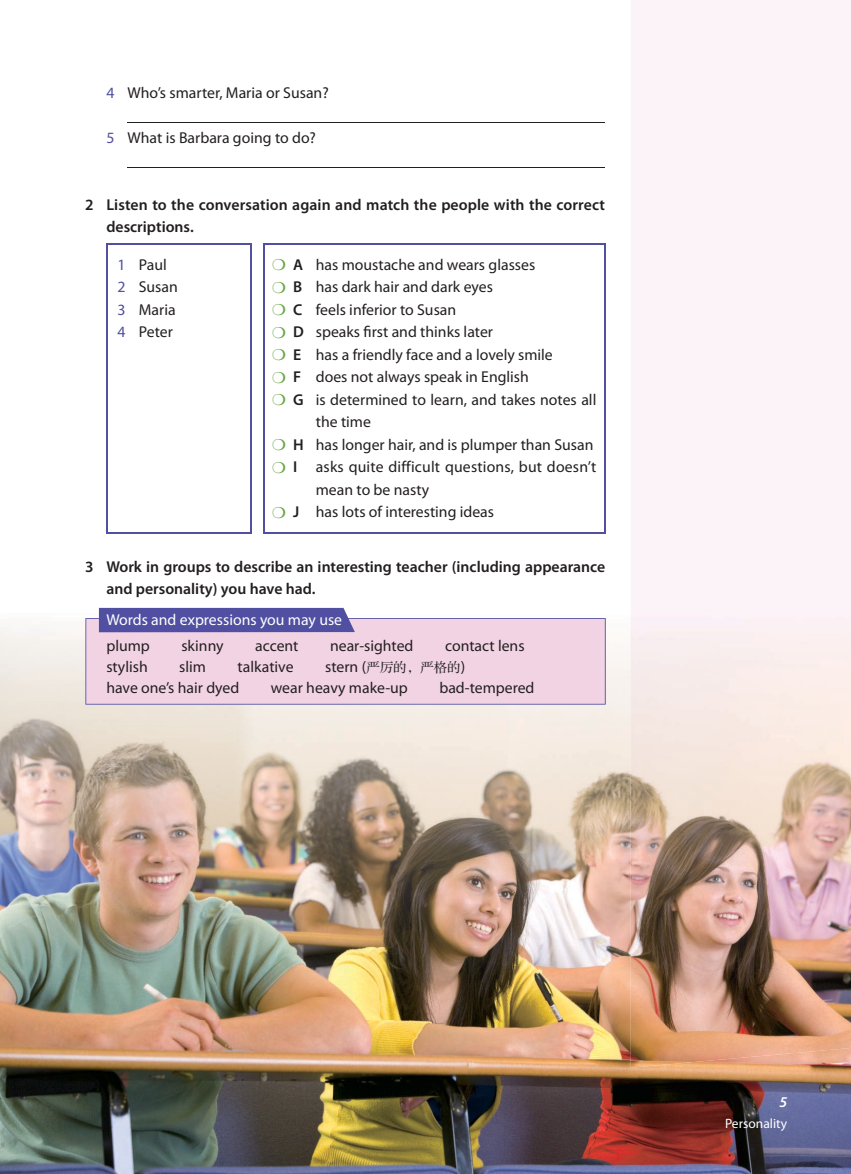
<style>
.page{position:relative;width:851px;height:1174px;background:#fff}
.page>*{position:absolute;margin:0;border:0;box-sizing:border-box;transform-origin:0 0}
.t1{font:15.75px/22.5px "Myriad Pro";color:#231f20}
.t2{font:600 15.75px/22.5px "Myriad Pro";color:#231f20}
.t3{font:15.75px "Myriad Pro";color:#fff}
.t4{font:italic 600 15px "Myriad Pro";color:#fff}
.t5{font:13.5px "Myriad Pro";color:#fff}
.s1{color:#504fa1}
.s2{color:#69a643}
.s3{font-weight:600}
.s4{font-family:"FZS3 K GBK1 0";font-size:13.5px}
</style>
<div class="page">
<div style="left:631px;top:0;width:219px;height:611px;background:#fbf3f7"></div>
<img style="left:0;top:611px;width:638px;height:563px">
<img style="left:638px;top:1067px;width:212px;height:107px">
<img style="left:630px;top:611px;width:220px;height:456px">
<hr style="left:128px;top:122px;width:477px;height:1px;background:#231f20">
<hr style="left:128px;top:167px;width:477px;height:1px;background:#231f20">
<hr style="left:106px;top:244px;width:1px;height:288px;background:#504fa1">
<hr style="left:106px;top:243px;width:145px;height:1px;background:#504fa1">
<hr style="left:106px;top:532px;width:145px;height:1px;background:#504fa1">
<hr style="left:250px;top:244px;width:1px;height:288px;background:#504fa1">
<hr style="left:263px;top:244px;width:1px;height:288px;background:#504fa1">
<hr style="left:263px;top:243px;width:342px;height:1px;background:#504fa1">
<hr style="left:604px;top:244px;width:1px;height:288px;background:#504fa1">
<hr style="left:263px;top:532px;width:342px;height:1px;background:#504fa1">
<div style="left:85px;top:618px;width:520px;height:86px;background:#f2d3e4"></div>
<div style="left:99px;top:608px;width:256px;height:24px;background:#504fa1"></div>
<p class="t1" style="left:106px;top:81px;width:224px"><span class="s1">4</span> Who’s smarter, Maria or Susan?</p>
<p class="t1" style="left:106px;top:126px;width:211px"><span class="s1">5</span> What is Barbara going to do?</p>
<p class="t2" style="left:106px;top:193px;width:500px;text-indent:-21px">2 Listen to the conversation again and match the people with the correct descriptions.</p>
<p class="t1" style="left:117px;top:253px;width:62px"><span class="s1">1</span> Paul<br><span class="s1">2</span> Susan<br><span class="s1">3</span> Maria<br><span class="s1">4</span> Peter</p>
<p class="t1" style="left:272px;top:253px;width:264px"><span class="s2">❍</span> <span class="s3">A</span> has moustache and wears glasses</p>
<p class="t1" style="left:272px;top:275px;width:222px"><span class="s2">❍</span> <span class="s3">B</span> has dark hair and dark eyes</p>
<p class="t1" style="left:272px;top:298px;width:185px"><span class="s2">❍</span> <span class="s3">C</span> feels inferior to Susan</p>
<p class="t1" style="left:272px;top:320px;width:222px"><span class="s2">❍</span> <span class="s3">D</span> speaks first and thinks later</p>
<p class="t1" style="left:272px;top:343px;width:282px"><span class="s2">❍</span> <span class="s3">E</span> has a friendly face and a lovely smile</p>
<p class="t1" style="left:272px;top:365px;width:258px"><span class="s2">❍</span> <span class="s3">F</span> does not always speak in English</p>
<p class="t1" style="left:272px;top:388px;width:325px"><span class="s2">❍</span> <span class="s3">G</span> is determined to learn, and takes notes all</p>
<p class="t1" style="left:316px;top:410px;width:57px">the time</p>
<p class="t1" style="left:272px;top:433px;width:322px"><span class="s2">❍</span> <span class="s3">H</span> has longer hair, and is plumper than Susan</p>
<p class="t1" style="left:272px;top:455px;width:325px"><span class="s2">❍</span> <span class="s3">I</span> asks quite difficult questions, but doesn’t</p>
<p class="t1" style="left:316px;top:478px;width:115px">mean to be nasty</p>
<p class="t1" style="left:272px;top:500px;width:223px"><span class="s2">❍</span> <span class="s3">J</span> has lots of interesting ideas</p>
<p class="t2" style="left:106px;top:555px;width:500px;text-indent:-21px">3 Work in groups to describe an interesting teacher (including appearance and personality) you have had.</p>
<p class="t3" style="left:106px;top:610px;width:237px">Words and expressions you may use</p>
<p class="t1" style="left:106px;top:634px;width:45px">plump</p>
<p class="t1" style="left:181px;top:634px;width:44px">skinny</p>
<p class="t1" style="left:255px;top:634px;width:45px">accent</p>
<p class="t1" style="left:330px;top:634px;width:85px">near-sighted</p>
<p class="t1" style="left:445px;top:634px;width:81px">contact lens</p>
<p class="t1" style="left:106px;top:655px;width:43px">stylish</p>
<p class="t1" style="left:179px;top:655px;width:28px">slim</p>
<p class="t1" style="left:237px;top:655px;width:57px">talkative</p>
<p class="t1" style="left:325px;top:655px;width:141px">stern (<span class="s4">严厉的，严格的</span>)</p>
<p class="t1" style="left:106px;top:676px;width:134px">have one’s hair dyed</p>
<p class="t1" style="left:271px;top:676px;width:138px">wear heavy make-up</p>
<p class="t1" style="left:439px;top:676px;width:97px">bad-tempered</p>
<p class="t4" style="left:779px;top:1092px;width:9px">5</p>
<p class="t5" style="left:725px;top:1115px;width:64px">Personality</p>
</div>
